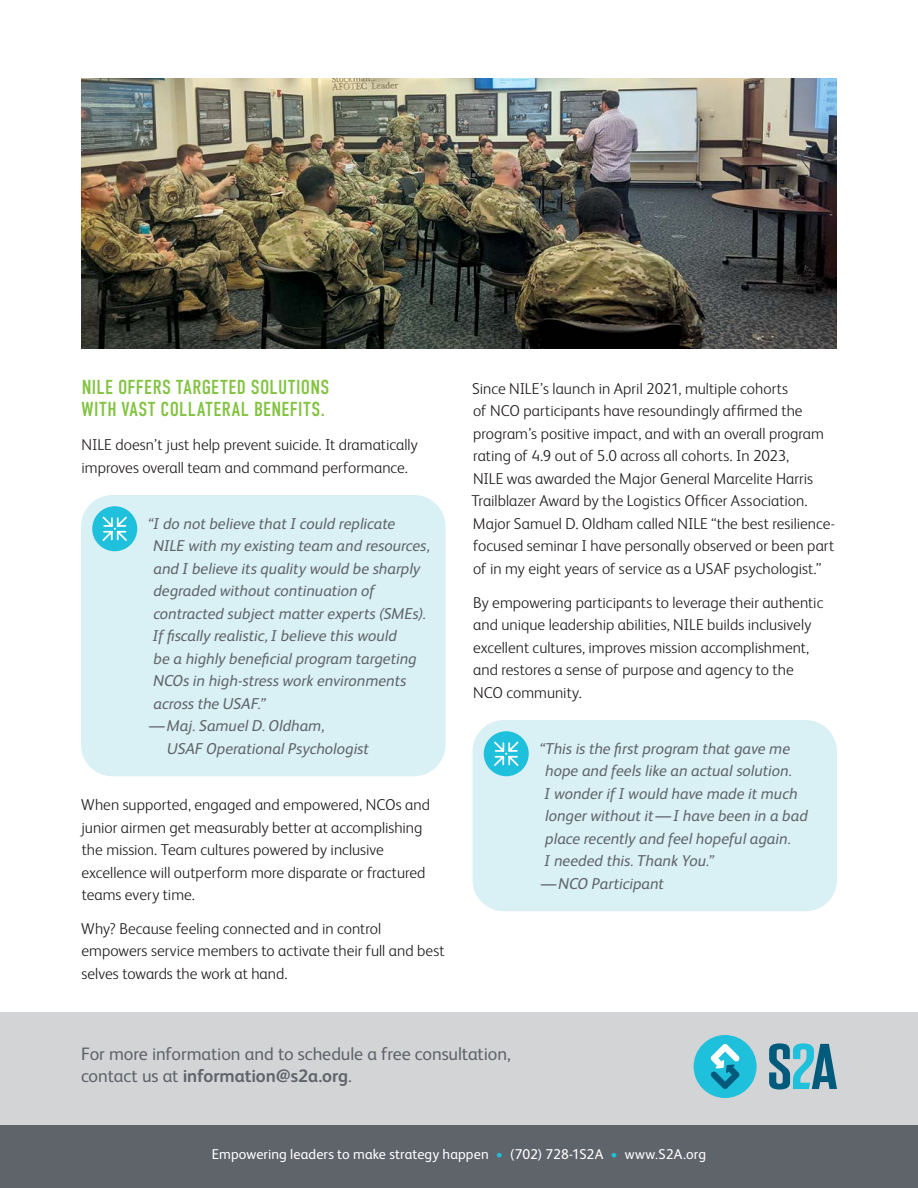
<style>
.page{position:relative;width:918px;height:1188px;background:#fff}
.page>*{position:absolute;margin:0;border:0;box-sizing:border-box;transform-origin:0 0}
.t1{font:20.25px/22.5px "DIN Condensed";letter-spacing:.02em;color:#82c341}
.t2{font:18px/22.5px "FS Albert";letter-spacing:-.005em;color:#5f636a}
.t3{font:300 15.75px/22.5px "FS Albert";color:#231f20}
.t4{font:italic 15.75px/22.5px "FS Albert";color:#5f636a}
.t5{font:14.25px "FS Albert";letter-spacing:.005em;color:#fff}
.s1{font-weight:700}
.s2{color:#1fc0db}
</style>
<div class="page">
<div style="left:81px;top:495px;width:365px;height:281px;background:#d9f0f5;border-radius:32px"></div>
<div style="left:472px;top:720px;width:365px;height:191px;background:#d9f0f5;border-radius:32px"></div>
<div style="left:0;top:1012px;width:918px;height:176px;background:#d3d4d6"></div>
<img style="left:81px;top:79px;width:756px;height:270px">
<div style="left:0;top:1125px;width:918px;height:63px;background:#5f636a"></div>
<div style="left:694px;top:1035px;width:63px;height:63px;background:#1fc0db;border-radius:50%"></div>
<svg style="left:769px;top:1043px;width:68px;height:47px"></svg>
<svg style="left:710px;top:1044px;width:30px;height:45px"></svg>
<div style="left:92px;top:506px;width:45px;height:45px;background:#1fc0db;border-radius:50%"></div>
<svg style="left:102px;top:516px;width:25px;height:25px"></svg>
<div style="left:484px;top:731px;width:45px;height:45px;background:#1fc0db;border-radius:50%"></div>
<svg style="left:494px;top:741px;width:25px;height:25px"></svg>
<p class="t1" style="left:81px;top:376px;width:249px">NILE OFFERS TARGETED SOLUTIONS<br>WITH VAST COLLATERAL BENEFITS.</p>
<p class="t3" style="left:82px;top:433px;width:338px">NILE doesn’t just help prevent suicide. It dramatically improves overall team and command performance.</p>
<p class="t4" style="left:153px;top:511px;width:278px;text-indent:-5px">“I do not believe that I could replicate NILE with my existing team and resources, and I believe its quality would be sharply degraded without continuation of contracted subject matter experts (SMEs).<br>If fiscally realistic, I believe this would<br>be a highly beneficial program targeting NCOs in high-stress work environments across the USAF.”</p>
<p class="t4" style="left:167px;top:714px;width:203px;text-indent:-18px">— Maj. Samuel D. Oldham,<br>USAF Operational Psychologist</p>
<p class="t3" style="left:81px;top:793px;width:350px">When supported, engaged and empowered, NCOs and junior airmen get measurably better at accomplishing the mission. Team cultures powered by inclusive excellence will outperform more disparate or fractured teams every time.</p>
<p class="t3" style="left:81px;top:916px;width:365px">Why? Because feeling connected and in control empowers service members to activate their full and best selves towards the work at hand.</p>
<p class="t3" style="left:471px;top:376px;width:365px">Since NILE’s launch in April 2021, multiple cohorts<br>of NCO participants have resoundingly affirmed the program’s positive impact, and with an overall program rating of 4.9 out of 5.0 across all cohorts. In 2023,<br>NILE was awarded the Major General Marcelite Harris Trailblazer Award by the Logistics Officer Association.<br>Major Samuel D. Oldham called NILE “the best resilience&shy;focused seminar I have personally observed or been part of in my eight years of service as a USAF psychologist.”</p>
<p class="t3" style="left:473px;top:590px;width:352px">By empowering participants to leverage their authentic and unique leadership abilities, NILE builds inclusively excellent cultures, improves mission accomplishment, and restores a sense of purpose and agency to the NCO community.</p>
<p class="t4" style="left:539px;top:736px;width:270px">“This is the first program that gave me hope and feels like an actual solution.<br>I wonder if I would have made it much longer without it—I have been in a bad place recently and feel hopeful again.<br>I needed this. Thank You.”<br>—NCO Participant</p>
<p class="t2" style="left:81px;top:1041px;width:431px">For more information and to schedule a free consultation, contact us at <span class="s1">information@s2a.org</span>.</p>
<p class="t5" style="left:212px;top:1144px;width:496px">Empowering leaders to make strategy happen <span class="s2">•</span> (702) 728-1S2A <span class="s2">•</span> www.S2A.org</p>
</div>
